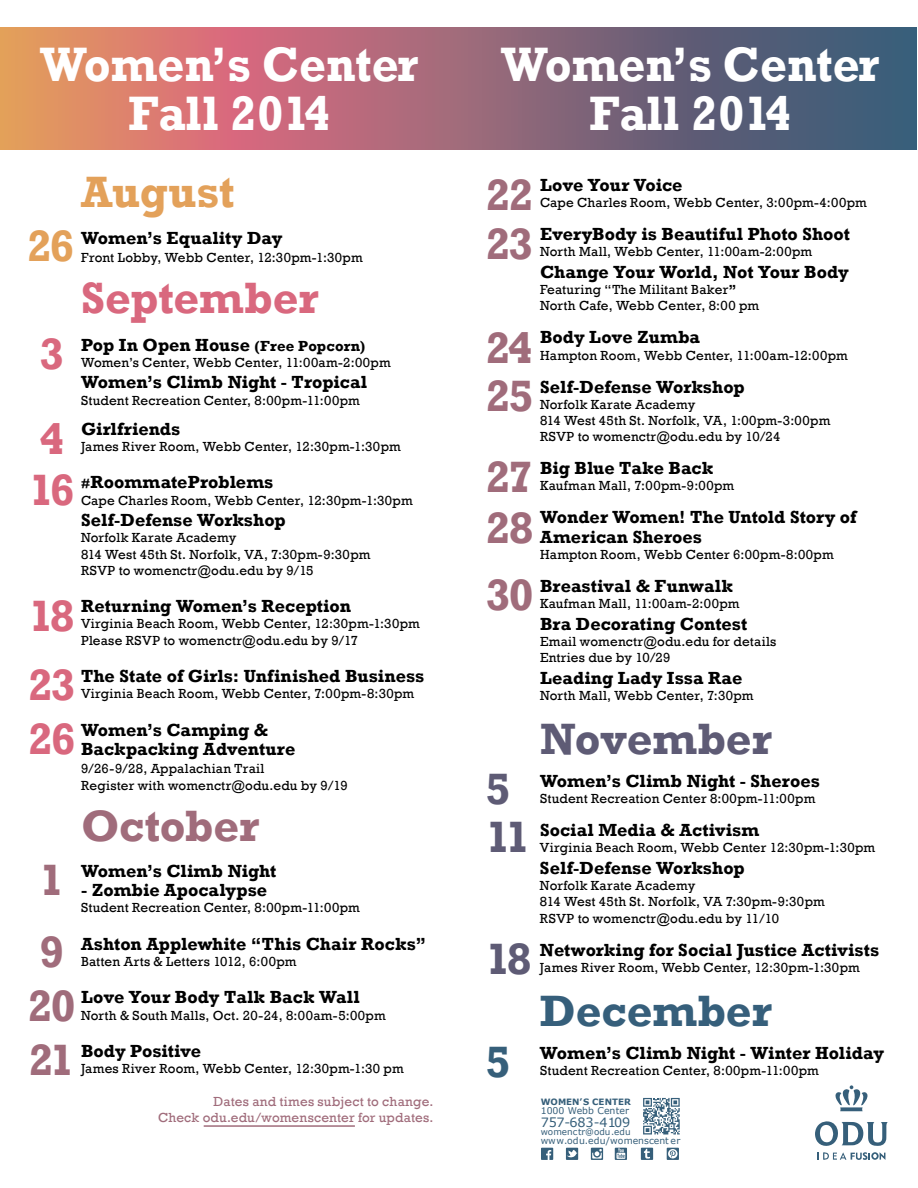
<style>
.page{position:relative;width:918px;height:1188px;background:#fff}
.page>*{position:absolute;margin:0;border:0;box-sizing:border-box;transform-origin:0 0}
.t1{font:700 49.65px/49.7px "Rockwell";color:#fff;text-align:center;scale:.95 1}
.t2{font:700 45px/72px "Rockwell";letter-spacing:-.04em;color:#a06c7b}
.t3{font:700 45px/85.5px "Rockwell";letter-spacing:-.005em;color:#d9687e}
.t4{font:700 45px/48px "Rockwell";color:#5e5b75}
.t5{font:700 45px "Rockwell";letter-spacing:-.005em;color:#e3a15a}
.t6{font:700 45px "Rockwell";letter-spacing:-.005em;color:#365f7b}
.t7{font:700 45px "Rockwell";letter-spacing:-.005em;color:#a06c7b}
.t8{font:700 45px "Rockwell";color:#365f7a}
.t9{font:700 18px/19.5px "Rockwell";color:#000}
.t10{font:13.5px/16.2px "Rockwell";letter-spacing:.015em;color:#000}
.t11{font:13.5px/16.2px "Rockwell";letter-spacing:.01em;color:#a06c7b;text-align:right}
.t12{font:12.75px "Verdana";color:#365f7a}
.t13{font:9.3px "Verdana";color:#365f7a}
.t14{font:8.85px "Verdana";color:#365f7a}
.t15{font:700 8.7px "Verdana";color:#365f7a}
.s1{font-size:15px}
.s2{font-size:13.5px}
.s3{font-weight:700}
</style>
<div class="page">
<svg style="left:0;top:27px;width:916px;height:123px;background:#9a6c75"></svg>
<svg style="left:667px;top:1148px;width:12px;height:12px"></svg>
<svg style="left:643px;top:1098px;width:37px;height:37px"></svg>
<svg style="left:566px;top:1148px;width:12px;height:12px"></svg>
<svg style="left:541px;top:1148px;width:12px;height:12px"></svg>
<svg style="left:641px;top:1148px;width:12px;height:12px"></svg>
<svg style="left:591px;top:1148px;width:12px;height:12px"></svg>
<svg style="left:615px;top:1148px;width:12px;height:12px"></svg>
<svg style="left:835px;top:1085px;width:33px;height:26px"></svg>
<svg style="left:815px;top:1121px;width:73px;height:39px"></svg>
<hr style="left:204px;top:1125px;width:151px;height:2px;background:#a06c7b">
<h1 class="t1" style="left:40px;top:39px;width:400px">Women’s Center<br>Fall 2014</h1>
<h1 class="t1" style="left:501px;top:39px;width:400px">Women’s Center<br>Fall 2014</h1>
<h2 class="t5" style="left:81px;top:164px;width:155px">August</h2>
<h3 class="t9" style="left:81px;top:228px;width:203px">Women’s Equality Day</h3>
<p class="t10" style="left:81px;top:250px;width:283px">Front Lobby, Webb Center, 12:30pm-1:30pm</p>
<h2 class="t3" style="left:81px;top:255px;width:239px">September</h2>
<h3 class="t9" style="left:81px;top:335px;width:286px">Pop In Open House <span class="s1">(Free Popcorn)</span></h3>
<p class="t10" style="left:81px;top:354px;width:311px">Women’s Center, Webb Center, 11:00am-2:00pm</p>
<h3 class="t9" style="left:81px;top:373px;width:288px">Women’s Climb Night - Tropical</h3>
<p class="t10" style="left:81px;top:392px;width:280px">Student Recreation Center, 8:00pm-11:00pm</p>
<h3 class="t9" style="left:81px;top:419px;width:101px">Girlfriends</h3>
<p class="t10" style="left:81px;top:438px;width:321px">James River Room, Webb Center, 12:30pm-1:30pm</p>
<h3 class="t9" style="left:81px;top:473px;width:194px"><span class="s2">#</span>RoommateProblems</h3>
<p class="t10" style="left:81px;top:492px;width:333px">Cape Charles Room, Webb Center, 12:30pm-1:30pm</p>
<h3 class="t9" style="left:81px;top:510px;width:206px">Self-Defense Workshop</h3>
<p class="t10" style="left:81px;top:530px;width:291px">Norfolk Karate Academy<br>814 West 45th St. Norfolk, VA, 7:30pm-9:30pm<br>RSVP to womenctr@odu.edu by 9/15</p>
<h3 class="t9" style="left:81px;top:597px;width:272px">Returning Women’s Reception</h3>
<p class="t10" style="left:81px;top:616px;width:340px">Virginia Beach Room, Webb Center, 12:30pm-1:30pm<br>Please RSVP to womenctr@odu.edu by 9/17</p>
<h3 class="t9" style="left:81px;top:666px;width:345px">The State of Girls: Unfinished Business</h3>
<p class="t10" style="left:81px;top:686px;width:335px">Virginia Beach Room, Webb Center, 7:00pm-8:30pm</p>
<h3 class="t9" style="left:81px;top:720px;width:216px">Women’s Camping &amp;<br>Backpacking Adventure</h3>
<p class="t10" style="left:81px;top:761px;width:268px">9/26-9/28, Appalachian Trail<br>Register with womenctr@odu.edu by 9/19</p>
<h2 class="t7" style="left:81px;top:798px;width:180px">October</h2>
<h3 class="t9" style="left:81px;top:861px;width:197px">Women’s Climb Night</h3>
<h3 class="t9" style="left:81px;top:880px;width:188px">- Zombie Apocalypse</h3>
<p class="t10" style="left:81px;top:900px;width:280px">Student Recreation Center, 8:00pm-11:00pm</p>
<h3 class="t9" style="left:81px;top:934px;width:347px">Ashton Applewhite “This Chair Rocks”</h3>
<p class="t10" style="left:81px;top:954px;width:217px">Batten Arts &amp; Letters 1012, 6:00pm</p>
<h3 class="t9" style="left:81px;top:988px;width:280px">Love Your Body Talk Back Wall</h3>
<p class="t10" style="left:81px;top:1007px;width:306px">North &amp; South Malls, Oct. 20-24, 8:00am-5:00pm</p>
<h3 class="t9" style="left:81px;top:1041px;width:122px">Body Positive</h3>
<p class="t10" style="left:81px;top:1061px;width:324px">James River Room, Webb Center, 12:30pm-1:30 pm</p>
<h2 class="t5" style="left:27px;top:219px;width:49px">26</h2>
<h2 class="t3" style="left:39px;top:311px;width:26px">3<br>4</h2>
<h2 class="t3" style="left:29px;top:447px;width:47px">16</h2>
<h2 class="t3" style="left:28px;top:582px;width:49px;line-height:69px">18<br>23</h2>
<h2 class="t3" style="left:28px;top:696px;width:49px">26</h2>
<h2 class="t2" style="left:39px;top:844px;width:26px">1<br>9</h2>
<h2 class="t2" style="left:28px;top:979px;width:49px;line-height:54px">20<br>21</h2>
<p class="t11" style="left:158px;top:1093px;width:277px">Dates and times subject to change.<br>Check odu.edu/womenscenter for updates.</p>
<h2 class="t2" style="left:486px;top:170px;width:49px;line-height:49.5px">22<br>23</h2>
<h3 class="t9" style="left:540px;top:175px;width:144px">Love Your Voice</h3>
<p class="t10" style="left:540px;top:195px;width:328px">Cape Charles Room, Webb Center, 3:00pm-4:00pm</p>
<h3 class="t9" style="left:540px;top:224px;width:312px">EveryBody is Beautiful Photo Shoot</h3>
<p class="t10" style="left:540px;top:244px;width:274px">North Mall, Webb Center, 11:00am-2:00pm</p>
<h3 class="t9" style="left:540px;top:262px;width:310px">Change Your World, Not Your Body</h3>
<p class="t10" style="left:540px;top:282px;width:221px">Featuring “The Militant Baker<span class="s3">”<br></span>North Cafe, Webb Center, 8:00 pm</p>
<h3 class="t9" style="left:540px;top:328px;width:162px">Body Love Zumba</h3>
<p class="t10" style="left:540px;top:347px;width:309px">Hampton Room, Webb Center, 11:00am-12:00pm</p>
<h3 class="t9" style="left:540px;top:377px;width:206px">Self-Defense Workshop</h3>
<p class="t10" style="left:540px;top:396px;width:292px">Norfolk Karate Academy<br>814 West 45th St. Norfolk, VA, 1:00pm-3:00pm<br>RSVP to womenctr@odu.edu by 10/24</p>
<h3 class="t9" style="left:540px;top:458px;width:175px">Big Blue Take Back</h3>
<p class="t10" style="left:540px;top:478px;width:196px">Kaufman Mall, 7:00pm-9:00pm</p>
<h3 class="t9" style="left:540px;top:508px;width:318px">Wonder Women! The Untold Story of<br>American Sheroes</h3>
<p class="t10" style="left:540px;top:547px;width:295px">Hampton Room, Webb Center 6:00pm-8:00pm</p>
<h3 class="t9" style="left:540px;top:576px;width:195px">Breastival &amp; Funwalk</h3>
<p class="t10" style="left:540px;top:596px;width:201px">Kaufman Mall, 11:00am-2:00pm</p>
<h3 class="t9" style="left:540px;top:614px;width:209px">Bra Decorating Contest</h3>
<p class="t10" style="left:540px;top:634px;width:238px">Email womenctr@odu.edu for details<br>Entries due by 10/29</p>
<h3 class="t9" style="left:540px;top:668px;width:204px">Leading Lady Issa Rae</h3>
<p class="t10" style="left:540px;top:688px;width:215px">North Mall, Webb Center, 7:30pm</p>
<h2 class="t4" style="left:540px;top:715px;width:233px">November</h2>
<h3 class="t9" style="left:540px;top:771px;width:281px">Women’s Climb Night - Sheroes</h3>
<p class="t10" style="left:540px;top:791px;width:277px">Student Recreation Center 8:00pm-11:00pm</p>
<h3 class="t9" style="left:540px;top:820px;width:221px">Social Media &amp; Activism</h3>
<p class="t10" style="left:540px;top:840px;width:337px">Virginia Beach Room, Webb Center 12:30pm-1:30pm</p>
<h3 class="t9" style="left:540px;top:858px;width:206px">Self-Defense Workshop</h3>
<p class="t10" style="left:540px;top:878px;width:286px">Norfolk Karate Academy<br>814 West 45th St. Norfolk, VA 7:30pm-9:30pm<br>RSVP to womenctr@odu.edu by 11/10</p>
<h3 class="t9" style="left:540px;top:940px;width:341px">Networking for Social Justice Activists</h3>
<p class="t10" style="left:540px;top:959px;width:321px">James River Room, Webb Center, 12:30pm-1:30pm</p>
<h2 class="t6" style="left:540px;top:983px;width:233px">December</h2>
<h3 class="t9" style="left:540px;top:1043px;width:346px">Women’s Climb Night - Winter Holiday</h3>
<p class="t10" style="left:540px;top:1063px;width:280px">Student Recreation Center, 8:00pm-11:00pm</p>
<h2 class="t2" style="left:486px;top:323px;width:49px;line-height:48px">24<br>25</h2>
<h2 class="t2" style="left:486px;top:451px;width:49px;line-height:51px">27<br>28</h2>
<h2 class="t2" style="left:486px;top:559px;width:49px">30</h2>
<h2 class="t4" style="left:486px;top:765px;width:46px">5<br>11</h2>
<h2 class="t4" style="left:486px;top:935px;width:47px">18</h2>
<h2 class="t8" style="left:486px;top:1035px;width:26px">5</h2>
<p class="t15" style="left:541px;top:1096px;width:92px">WOMEN’S CENTER</p>
<p class="t13" style="left:541px;top:1105px;width:90px">1000 Webb Center</p>
<p class="t12" style="left:541px;top:1113px;width:91px">757-683-4109</p>
<p class="t14" style="left:541px;top:1126px;width:91px">womenctr@odu.edu</p>
<p class="t13" style="left:541px;top:1134px;width:141px">www.odu.edu/womenscent er</p>
</div>
